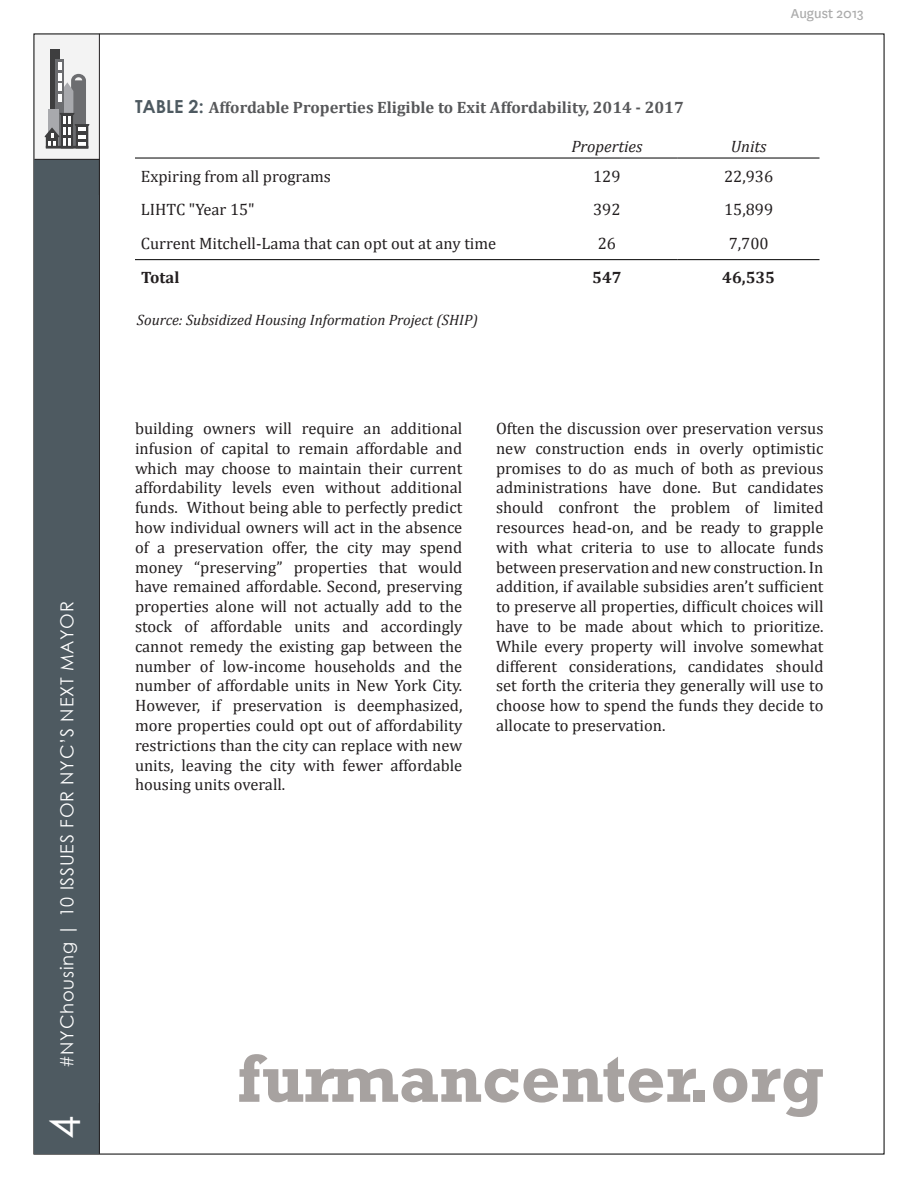
<style>
.page{position:relative;width:918px;height:1188px;background:#fff}
.page>*{position:absolute;margin:0;border:0;box-sizing:border-box;transform-origin:0 0}
.Head{font:700 69px "Rockwell";color:#a7a2a0}
.t1{font:42px "Century Gothic";color:#fff}
.t2{font:18px "Century Gothic";letter-spacing:.04em;color:#fff}
.t3{font:16.5px/19.8px "Cambria";color:#231f20;text-align:justify}
.t4{font:700 16.5px "Cambria";color:#57585a}
.t5{font:italic 16.5px "Cambria";color:#231f20}
.t6{font:700 16.5px "Cambria";color:#231f20}
.t7{font:italic 15px "Cambria";color:#231f20}
.t8{font:15px "National";color:#ababab}
.t9{font:9.9px "Century Gothic";letter-spacing:.245em;color:#3e3e3f}
.t10{font:9.9px "Century Gothic";letter-spacing:.225em;color:#3e3e3f}
.s1{font-family:"Century Gothic";font-size:18px;color:#4e5a61}
</style>
<div class="page">
<div style="left:34px;top:159px;width:65px;height:995px;background:#4e5a61"></div>
<div style="left:34px;top:34px;width:65px;height:125px;background:#f3f3f3"></div>
<hr style="left:99px;top:34px;width:1px;height:1120px;background:#231f20">
<hr style="left:35px;top:159px;width:65px;height:1px;background:#231f20">
<div style="left:51px;top:49px;width:9px;height:98px;background:#3e3e3f"></div>
<div style="left:55px;top:59px;width:9px;height:88px;background:#6c6d70"></div>
<svg style="left:45px;top:62px;width:44px;height:86px"></svg>
<hr style="left:46px;top:146px;width:42px;height:3px;background:#3e3e3f">
<hr style="left:135px;top:158px;width:401px;height:1px;background:#000">
<hr style="left:536px;top:158px;width:142px;height:1px;background:#000">
<hr style="left:678px;top:158px;width:142px;height:1px;background:#000">
<hr style="left:135px;top:259px;width:401px;height:1px;background:#000">
<hr style="left:536px;top:259px;width:142px;height:1px;background:#000">
<hr style="left:678px;top:259px;width:142px;height:1px;background:#000">
<p class="t8" style="left:791px;top:4px;width:75px">August 2013</p>
<p class="t4" style="left:135px;top:96px;width:550px"><span class="s1">TABLE 2:</span> Affordable Properties Eligible to Exit Affordability, 2014 - 2017</p>
<p class="t10" style="left:108px;top:99px;width:230px">FOR REAL ESTATE &amp; URBAN POLICY</p>
<p class="t9" style="left:492px;top:99px;width:240px">FOR AFFORDABLE HOUSING POLICY</p>
<p class="t5" style="left:571px;top:135px;width:72px">Properties</p>
<p class="t5" style="left:731px;top:135px;width:37px">Units</p>
<p class="t3" style="left:141px;top:166px;width:192px">Expiring from all programs</p>
<p class="t3" style="left:593px;top:166px;width:29px">129</p>
<p class="t3" style="left:724px;top:166px;width:51px">22,936</p>
<p class="t3" style="left:141px;top:200px;width:115px">LIHTC "Year 15"</p>
<p class="t3" style="left:593px;top:200px;width:29px">392</p>
<p class="t3" style="left:724px;top:200px;width:51px">15,899</p>
<p class="t3" style="left:141px;top:233px;width:357px">Current Mitchell-Lama that can opt out at any time</p>
<p class="t3" style="left:598px;top:233px;width:20px">26</p>
<p class="t3" style="left:729px;top:233px;width:41px">7,700</p>
<p class="t6" style="left:141px;top:266px;width:40px">Total</p>
<p class="t6" style="left:592px;top:266px;width:31px">547</p>
<p class="t6" style="left:722px;top:266px;width:54px">46,535</p>
<p class="t7" style="left:137px;top:309px;width:343px">Source: Subsidized Housing Information Project (SHIP)</p>
<p class="t2" style="left:54px;top:1068px;width:469px;rotate:-90deg">#NYChousing | 10 ISSUES FOR NYC’S NEXT MAYOR</p>
<h2 class="t1" style="left:36px;top:1139px;width:25px;rotate:-90deg">4</h2>
<p class="t3" style="left:135px;top:418px;width:329px">building owners will require an additional infusion of capital to remain affordable and which may choose to maintain their current affordability levels even without additional funds. Without being able to perfectly predict how individual owners will act in the absence of a preservation offer, the city may spend money “preserving” properties that would have remained affordable. Second, preserving properties alone will not actually add to the stock of affordable units and accordingly cannot remedy the existing gap between the number of low-income households and the number of affordable units in New York City.<br>However, if preservation is deemphasized, more properties could opt out of affordability restrictions than the city can replace with new units, leaving the city with fewer affordable housing units overall.</p>
<p class="t3" style="left:496px;top:418px;width:329px">Often the discussion over preservation versus new construction ends in overly optimistic promises to do as much of both as previous administrations have done. But candidates should confront the problem of limited resources head-on, and be ready to grapple with what criteria to use to allocate funds between preservation and new construction. In addition, if available subsidies aren’t sufficient to preserve all properties, difficult choices will have to be made about which to prioritize.<br>While every property will involve somewhat different considerations, candidates should set forth the criteria they generally will use to choose how to spend the funds they decide to allocate to preservation.</p>
<p class="Head" style="left:237px;top:1037px;width:588px">furmancenter.org</p>
</div>
